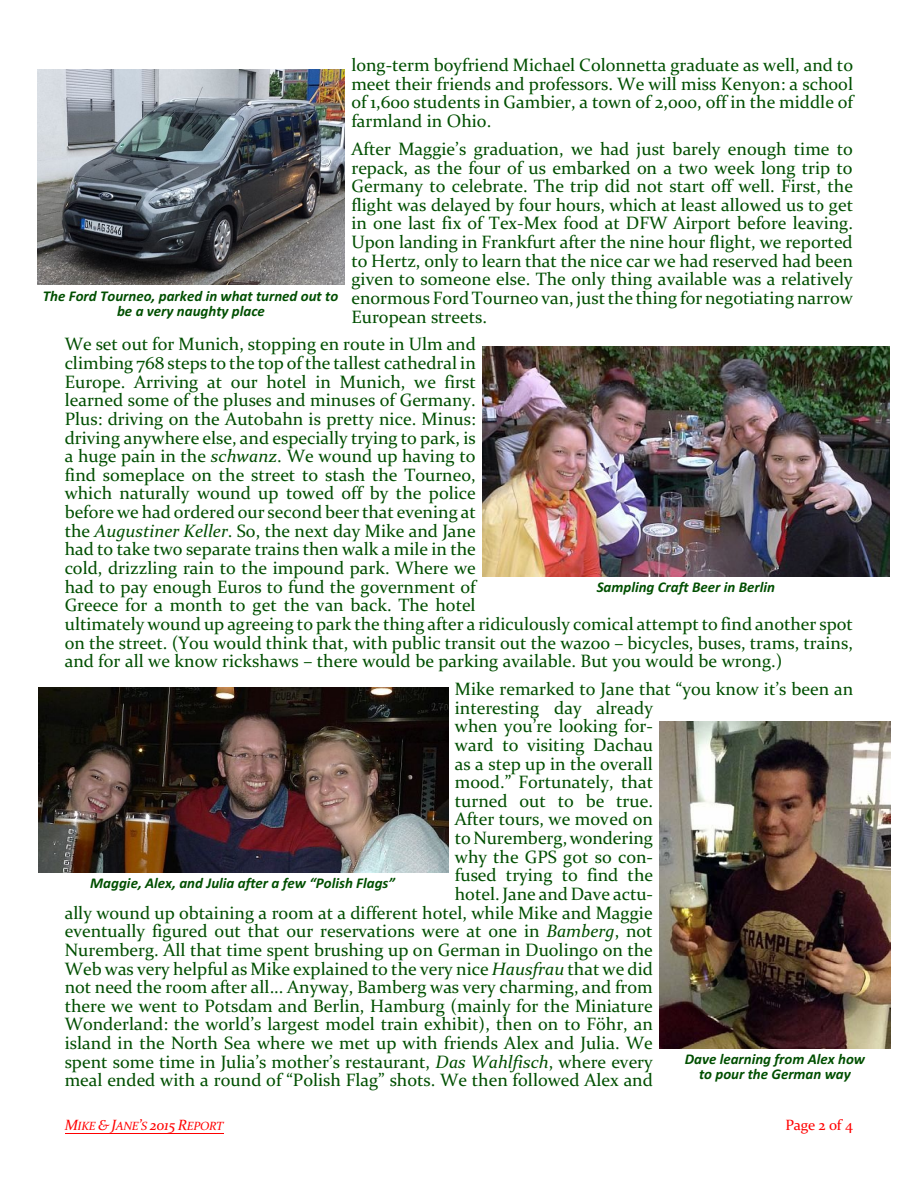
<style>
.page{position:relative;width:918px;height:1188px;background:#fff}
.page>*{position:absolute;margin:0;border:0;box-sizing:border-box;transform-origin:0 0}
.t1{font:18px/18.6px "Constantia";color:#004f00;text-align:justify}
.t2{font:italic 700 15px/14.5px "Calibri";color:#004f00;text-align:center}
.t3{font:15px "Constantia";letter-spacing:-.02em;color:#f00}
.t4{font:italic 12px "Constantia";letter-spacing:-.025em;color:#f00}
.s1{font-style:italic}
.s2{font-size:15px}
</style>
<div class="page">
<img style="left:38px;top:688px;width:410px;height:184px">
<img style="left:660px;top:721px;width:231px;height:327px">
<img style="left:38px;top:70px;width:307px;height:215px">
<img style="left:483px;top:346px;width:407px;height:230px">
<hr style="left:65px;top:1133px;width:159px;height:1px;background:#f00">
<p class="t1" style="left:351px;top:57px;width:503px">long-term boyfriend Michael Colonnetta graduate as well, and to meet their friends and professors. We will miss Kenyon: a school of 1,600 students in Gambier, a town of 2,000, off in the middle of farmland in Ohio.</p>
<p class="t1" style="left:351px;top:141px;width:503px">After Maggie’s graduation, we had just barely enough time to repack, as the four of us embarked on a two week long trip to Germany to celebrate. The trip did not start off well. First, the flight was delayed by four hours, which at least allowed us to get in one last fix of Tex-Mex food at DFW Airport before leaving.<br>Upon landing in Frankfurt after the nine hour flight, we reported to Hertz, only to learn that the nice car we had reserved had been given to someone else. The only thing available was a relatively enormous Ford Tourneo van, just the thing for negotiating narrow European streets.</p>
<p class="t1" style="left:65px;top:337px;width:790px;text-align:left">We set out for Munich, stopping en route in Ulm and<br>climbing 768 steps to the top of the tallest cathedral in<br>Europe. Arriving at our hotel in Munich, we first<br>learned some of the pluses and minuses of Germany.<br>Plus: driving on the Autobahn is pretty nice. Minus:<br>driving anywhere else, and especially trying to park, is<br>a huge pain in the <span class="s1">schwanz</span>. We wound up having to<br>find someplace on the street to stash the Tourneo,<br>which naturally wound up towed off by the police<br>before we had ordered our second beer that evening at<br>the <span class="s1">Augustiner Keller</span>. So, the next day Mike and Jane<br>had to take two separate trains then walk a mile in the<br>cold, drizzling rain to the impound park. Where we<br>had to pay enough Euros to fund the government of<br>Greece for a month to get the van back. The hotel<br>ultimately wound up agreeing to park the thing after a ridiculously comical attempt to find another spot on the street. (You would think that, with public transit out the wazoo – bicycles, buses, trams, trains, and for all we know rickshaws – there would be parking available. But you would be wrong.)</p>
<p class="t1" style="left:455px;top:681px;width:400px">Mike remarked to Jane that “you know it’s been an</p>
<p class="t1" style="left:455px;top:700px;width:200px">interesting day already</p>
<p class="t1" style="left:455px;top:719px;width:200px">when you’re looking for-</p>
<p class="t1" style="left:455px;top:737px;width:200px">ward to visiting Dachau</p>
<p class="t1" style="left:455px;top:756px;width:200px">as a step up in the overall</p>
<p class="t1" style="left:455px;top:774px;width:200px">mood.” Fortunately, that</p>
<p class="t1" style="left:455px;top:793px;width:200px">turned out to be true.</p>
<p class="t1" style="left:455px;top:812px;width:200px">After tours, we moved on</p>
<p class="t1" style="left:455px;top:830px;width:199px">to Nuremberg, wondering</p>
<p class="t1" style="left:455px;top:849px;width:200px">why the GPS got so con-</p>
<p class="t1" style="left:455px;top:868px;width:200px">fused trying to find the</p>
<p class="t1" style="left:455px;top:886px;width:200px">hotel. Jane and Dave actu-</p>
<p class="t1" style="left:65px;top:905px;width:589px">ally wound up obtaining a room at a different hotel, while Mike and Maggie</p>
<p class="t1" style="left:65px;top:923px;width:589px">eventually figured out that our reservations were at one in <span class="s1">Bamberg</span>, not</p>
<p class="t1" style="left:65px;top:942px;width:590px">Nuremberg. All that time spent brushing up on German in Duolingo on the</p>
<p class="t1" style="left:65px;top:961px;width:590px">Web was very helpful as Mike explained to the very nice <span class="s1">Hausfrau</span> that we did</p>
<p class="t1" style="left:65px;top:979px;width:589px">not need the room after all... Anyway, Bamberg was very charming, and from</p>
<p class="t1" style="left:65px;top:998px;width:589px">there we went to Potsdam and Berlin, Hamburg (mainly for the Miniature</p>
<p class="t1" style="left:65px;top:1017px;width:590px">Wonderland: the world’s largest model train exhibit), then on to Föhr, an</p>
<p class="t1" style="left:65px;top:1035px;width:590px">island in the North Sea where we met up with friends Alex and Julia. We</p>
<p class="t1" style="left:65px;top:1054px;width:590px">spent some time in Julia’s mother’s restaurant, <span class="s1">Das Wahlfisch</span>, where every</p>
<p class="t1" style="left:65px;top:1072px;width:590px">meal ended with a round of “Polish Flag” shots. We then followed Alex and</p>
<p class="t4" style="left:65px;top:1121px;width:160px"><span class="s2">M</span>IKE <span class="s2">&amp; J</span>ANE<span class="s2">’</span>S <span class="s2">2015 R</span>EPORT</p>
<p class="t3" style="left:785px;top:1119px;width:69px">Page 2 of 4</p>
<p class="t2" style="left:43px;top:290px;width:297px">The Ford Tourneo, parked in what turned out to be a very naughty place</p>
<p class="t2" style="left:597px;top:581px;width:180px">Sampling Craft Beer in Berlin</p>
<p class="t2" style="left:90px;top:877px;width:306px">Maggie, Alex, and Julia after a few “Polish Flags”</p>
<p class="t2" style="left:685px;top:1053px;width:182px">Dave learning from Alex how to pour the German way</p>
</div>
